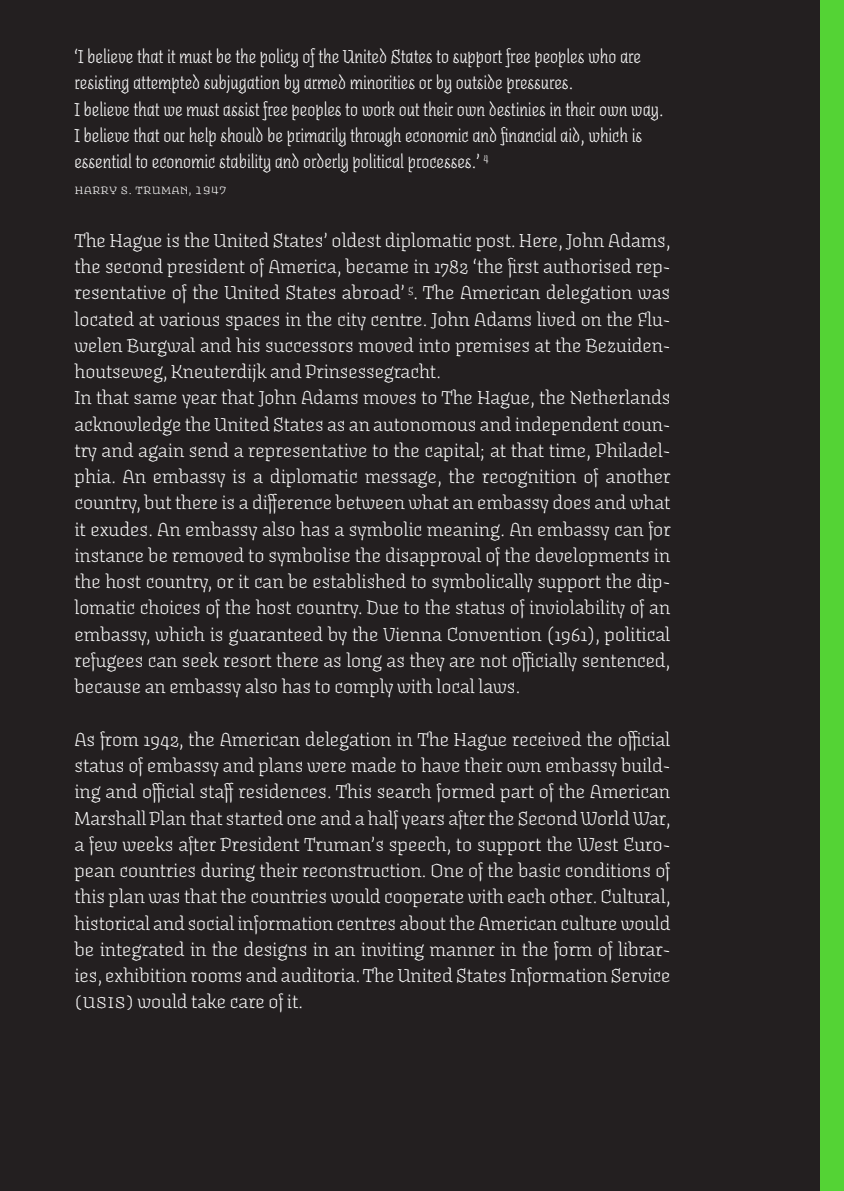
<style>
.page{position:relative;width:844px;height:1191px;background:#fff}
.page>*{position:absolute;margin:0;border:0;box-sizing:border-box;transform-origin:0 0}
.plat{font:20.65px/26.2px "Fakir Pro";color:#fff;text-align:justify}
.plat-2{font:italic 20.65px/26.2px "Fakir Pro";color:#fff}
.plat-3{font:14px "Fakir Pro Regular Small Caps";color:#fff}
.s1{font-family:"Fakir Pro Regular Small Caps"}
</style>
<div class="page">
<div style="left:819px;top:0;width:24px;height:1191px;background:#54d335"></div>
<div style="left:0;top:0;width:819px;height:1191px;background:#231f20"></div>
<p class="plat-2" style="left:74px;top:43px;width:568px">‘I believe that it must be the policy of the United States to support free peoples who are resisting attempted subjugation by armed minorities or by outside pressures.</p>
<p class="plat-2" style="left:74px;top:95px;width:590px">I believe that we must assist free peoples to work out their own destinies in their own way.<br>I believe that our help should be primarily through economic and financial aid, which is</p>
<p class="plat-2" style="left:74px;top:148px;width:415px">essential to economic stability and orderly political processes.’ <sup>4</sup></p>
<p class="plat-3" style="left:74px;top:181px;width:154px">harry s. truman, 1947</p>
<p class="plat" style="left:74px;top:227px;width:597px">The Hague is the United States’ oldest diplomatic post. Here, John Adams, the second president of America, became in 1782 ‘the first authorised rep&shy;resentative of the United States abroad’ <sup>5</sup>. The American delegation was located at various spaces in the city centre. John Adams lived on the Flu&shy;welen Burgwal and his successors moved into premises at the Bezuiden&shy;houtseweg, Kneuterdijk and Prinsessegracht.</p>
<p class="plat" style="left:74px;top:384px;width:597px">In that same year that John Adams moves to The Hague, the Netherlands acknowledge the United States as an autonomous and independent coun&shy;try and again send a representative to the capital; at that time, Philadel&shy;phia. An embassy is a diplomatic message, the recognition of another country, but there is a difference between what an embassy does and what it exudes. An embassy also has a symbolic meaning. An embassy can for instance be removed to symbolise the disapproval of the developments in the host country, or it can be established to symbolically support the dip&shy;lomatic choices of the host country. Due to the status of inviolability of an embassy, which is guaranteed by the Vienna Convention (1961), political refugees can seek resort there as long as they are not officially sentenced, because an embassy also has to comply with local laws.</p>
<p class="plat" style="left:74px;top:725px;width:597px">As from 1942, the American delegation in The Hague received the official status of embassy and plans were made to have their own embassy build&shy;ing and official staff residences. This search formed part of the American Marshall Plan that started one and a half years after the Second World War, a few weeks after President Truman’s speech, to support the West Euro&shy;pean countries during their reconstruction. One of the basic conditions of this plan was that the countries would cooperate with each other. Cultural, historical and social information centres about the American culture would be integrated in the designs in an inviting manner in the form of librar&shy;ies, exhibition rooms and auditoria. The United States Information Service <span class="s1">(usis)</span> would take care of it.</p>
</div>
